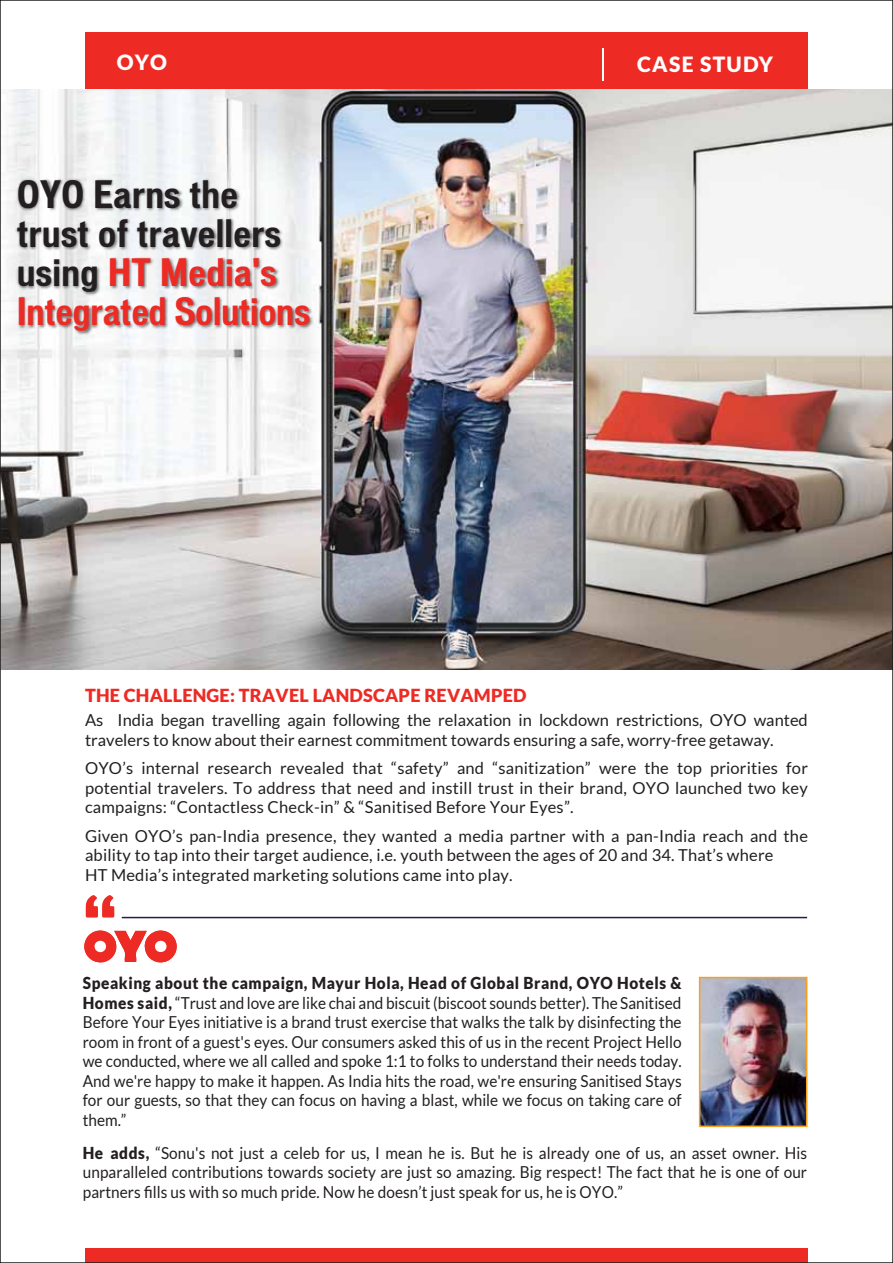
<style>
.page{position:relative;width:893px;height:1263px;background:#fff}
.page>*{position:absolute;margin:0;border:0;box-sizing:border-box;transform-origin:0 0}
.t1{font:700 condensed 36px/39px "Vonnes";letter-spacing:.01em;color:#231f20}
.t2{font:900 21px "Lato";letter-spacing:.06em;color:#fff}
.t3{font:900 18px "Lato";letter-spacing:.01em;color:#ed2b24}
.t4{font:16.5px/19.5px "Lato";letter-spacing:.005em;color:#231f20;text-align:justify;scale:.93 1}
.t5{font:16.5px/19.5px "Lato";letter-spacing:.005em;color:#231f20}
.s1{color:#ed2b24}
.s2{font-weight:900}
</style>
<div class="page">
<div style="left:85px;top:32px;width:723px;height:64px;background:#ed2b24"></div>
<hr style="left:602px;top:48px;width:1px;height:32px;background:#fff">
<img style="left:3px;top:90px;width:887px;height:580px">
<div style="left:85px;top:1248px;width:723px;height:15px;background:#ed2b24"></div>
<svg style="left:86px;top:895px;width:28px;height:22px"></svg>
<hr style="left:122px;top:917px;width:685px;height:1px;background:#1f1f4f">
<img style="left:15px;top:174px;width:301px;height:165px">
<svg style="left:84px;top:930px;width:93px;height:33px"></svg>
<img style="left:702px;top:980px;width:102px;height:144px">
<div style="left:699px;top:977px;width:108px;height:150px;border:2px solid #f99f1c"></div>
<p class="t2" style="left:117px;top:50px;width:52px">OYO</p>
<p class="t2" style="left:637px;top:52px;width:137px">CASE STUDY</p>
<h1 class="t1" style="left:17px;top:175px;width:294px">OYO Earns the trust of travellers using <span class="s1">HT Media's<br>Integrated Solutions</span></h1>
<p class="t3" style="left:85px;top:685px;width:443px">THE CHALLENGE: TRAVEL LANDSCAPE REVAMPED</p>
<p class="t5" style="left:85px;top:710px;width:724px">As India began travelling again following the relaxation in lockdown restrictions, OYO wanted travelers to know about their earnest commitment towards ensuring a safe, worry-free getaway.</p>
<p class="t5" style="left:85px;top:758px;width:724px;text-align:justify">OYO’s internal research revealed that “safety” and “sanitization” were the top priorities for potential travelers. To address that need and instill trust in their brand, OYO launched two key campaigns: “Contactless Check-in” &amp; “Sanitised Before Your Eyes”.</p>
<p class="t5" style="left:85px;top:826px;width:724px">Given OYO’s pan-India presence, they wanted a media partner with a pan-India reach and the ability to tap into their target audience, i.e. youth between the ages of 20 and 34. That’s where<br>HT Media’s integrated marketing solutions came into play.</p>
<p class="t4" style="left:83px;top:973px;width:645px"><span class="s2">Speaking about the campaign, Mayur Hola, Head of Global Brand, OYO Hotels &amp; Homes said,</span> “Trust and love are like chai and biscuit (biscoot sounds better). The Sanitised Before Your Eyes initiative is a brand trust exercise that walks the talk by disinfecting the room in front of a guest's eyes. Our consumers asked this of us in the recent Project Hello we conducted, where we all called and spoke 1:1 to folks to understand their needs today.<br>And we're happy to make it happen. As India hits the road, we're ensuring Sanitised Stays for our guests, so that they can focus on having a blast, while we focus on taking care of them.”</p>
<p class="t4" style="left:83px;top:1143px;width:780px"><span class="s2">He adds,</span> “Sonu's not just a celeb for us, I mean he is. But he is already one of us, an asset owner. His unparalleled contributions towards society are just so amazing. Big respect! The fact that he is one of our partners fills us with so much pride. Now he doesn’t just speak for us, he is OYO.”</p>
</div>
